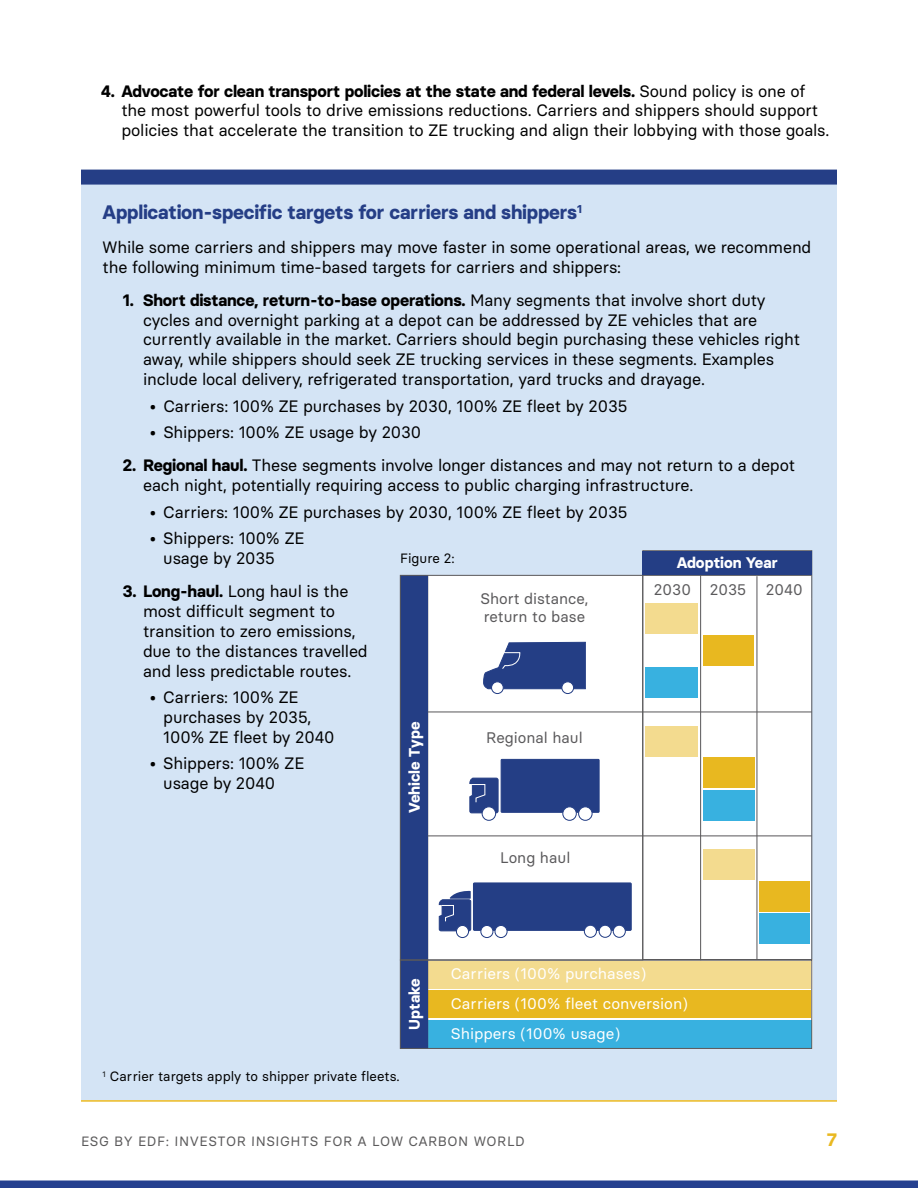
<style>
.page{position:relative;width:918px;height:1188px;background:#fff}
.page>*{position:absolute;margin:0;border:0;box-sizing:border-box;transform-origin:0 0}
.t1{font:700 19.5px "Basier Circle";letter-spacing:-.01em;color:#253e86}
.t2{font:700 18px "Basier Circle";color:#e9b820}
.t3{font:16.5px/19.8px "Basier Circle";letter-spacing:-.01em;color:#000}
.t4{font:15.3px/30.2px "Basier Circle";color:#fff}
.t5{font:15.3px/18.5px "Basier Circle";color:#5a595b}
.t6{font:700 15.3px "Basier Circle";color:#fff}
.t7{font:13.5px "Basier Circle";color:#000}
.t8{font:13.5px "Basier Circle";color:#5b5a5b}
.s1{font-weight:700}
</style>
<div class="page">
<div style="left:0;top:1180px;width:918px;height:8px;background:#25408f"></div>
<hr style="left:81px;top:1100px;width:756px;height:2px;background:#e9b820">
<div style="left:81px;top:185px;width:756px;height:915px;background:#d4e4f5"></div>
<div style="left:81px;top:170px;width:756px;height:15px;background:#253e86"></div>
<svg style="left:428px;top:960px;width:385px;height:89px;background:#f6ebc7"></svg>
<div style="left:400px;top:575px;width:250px;height:385px;background:#fff"></div>
<div style="left:643px;top:551px;width:168px;height:409px;background:#fff"></div>
<div style="left:428px;top:961px;width:383px;height:28px;background:#f3db8f"></div>
<div style="left:428px;top:991px;width:383px;height:27px;background:#e8b820"></div>
<div style="left:428px;top:1020px;width:384px;height:27px;background:#38b1e0"></div>
<div style="left:645px;top:726px;width:53px;height:30px;background:#f3db8f"></div>
<div style="left:703px;top:758px;width:52px;height:30px;background:#e8b820"></div>
<div style="left:703px;top:790px;width:52px;height:30px;background:#38b1e0"></div>
<div style="left:642px;top:550px;width:170px;height:410px;border:1px solid #5a595b"></div>
<div style="left:645px;top:604px;width:53px;height:30px;background:#f3db8f"></div>
<div style="left:703px;top:635px;width:51px;height:30px;background:#e8b820"></div>
<div style="left:645px;top:668px;width:53px;height:30px;background:#38b1e0"></div>
<div style="left:703px;top:849px;width:52px;height:30px;background:#f3db8f"></div>
<div style="left:759px;top:881px;width:51px;height:30px;background:#e8b820"></div>
<div style="left:759px;top:913px;width:51px;height:30px;background:#38b1e0"></div>
<hr style="left:700px;top:575px;width:1px;height:385px;background:#5a595b">
<hr style="left:756px;top:576px;width:1px;height:384px;background:#5a595b">
<hr style="left:427px;top:575px;width:1px;height:473px;background:#5a595b">
<hr style="left:643px;top:575px;width:169px;height:1px;background:#5a595b">
<div style="left:400px;top:575px;width:27px;height:473px;background:#243e85"></div>
<div style="left:400px;top:960px;width:412px;height:89px;border:1px solid #5a595b"></div>
<div style="left:400px;top:575px;width:243px;height:385px;border:1px solid #5a595b"></div>
<div style="left:643px;top:551px;width:169px;height:24px;background:#243e85"></div>
<hr style="left:428px;top:711px;width:384px;height:1px;background:#5a595b">
<hr style="left:428px;top:835px;width:384px;height:1px;background:#5a595b">
<svg style="left:483px;top:641px;width:103px;height:49px;background:#475d98"></svg>
<div style="left:492px;top:682px;width:11px;height:12px;background:#fff;border-radius:50%"></div>
<div style="left:491px;top:681px;width:13px;height:13px;border:1px solid #243e85;border-radius:50%"></div>
<div style="left:562px;top:682px;width:12px;height:12px;background:#fff;border-radius:50%"></div>
<div style="left:561px;top:681px;width:13px;height:13px;border:1px solid #243e85;border-radius:50%"></div>
<div style="left:482px;top:806px;width:14px;height:15px;border:1px solid #243e85;border-radius:50%"></div>
<div style="left:501px;top:759px;width:98px;height:53px;background:#243e85"></div>
<div style="left:501px;top:759px;width:99px;height:54px;border:1px solid #243e85"></div>
<svg style="left:469px;top:777px;width:30px;height:37px"></svg>
<div style="left:563px;top:807px;width:13px;height:13px;background:#fff;border-radius:50%"></div>
<div style="left:562px;top:806px;width:15px;height:15px;border:1px solid #243e85;border-radius:50%"></div>
<div style="left:579px;top:807px;width:13px;height:13px;background:#fff;border-radius:50%"></div>
<div style="left:578px;top:806px;width:15px;height:15px;border:1px solid #243e85;border-radius:50%"></div>
<svg style="left:450px;top:891px;width:21px;height:8px"></svg>
<div style="left:456px;top:925px;width:13px;height:13px;border:1px solid #243e85;border-radius:50%"></div>
<div style="left:473px;top:883px;width:158px;height:47px;background:#243e85"></div>
<div style="left:473px;top:882px;width:159px;height:49px;border:1px solid #243e85"></div>
<svg style="left:438px;top:899px;width:34px;height:33px"></svg>
<div style="left:481px;top:925px;width:12px;height:13px;background:#fff;border-radius:50%"></div>
<div style="left:480px;top:925px;width:13px;height:13px;border:1px solid #243e85;border-radius:50%"></div>
<div style="left:495px;top:925px;width:12px;height:13px;background:#fff;border-radius:50%"></div>
<div style="left:494px;top:925px;width:14px;height:13px;border:1px solid #243e85;border-radius:50%"></div>
<div style="left:599px;top:925px;width:12px;height:12px;background:#fff;border-radius:50%"></div>
<div style="left:599px;top:925px;width:13px;height:13px;border:1px solid #243e85;border-radius:50%"></div>
<div style="left:613px;top:925px;width:12px;height:12px;background:#fff;border-radius:50%"></div>
<div style="left:613px;top:925px;width:13px;height:13px;border:1px solid #243e85;border-radius:50%"></div>
<div style="left:584px;top:925px;width:12px;height:12px;background:#fff;border-radius:50%"></div>
<div style="left:584px;top:925px;width:13px;height:13px;border:1px solid #243e85;border-radius:50%"></div>
<p class="t3" style="left:121px;top:81px;width:710px;text-indent:-20px"><span class="s1">4. Advocate for clean transport policies at the state and federal levels.</span> Sound policy is one of the most powerful tools to drive emissions reductions. Carriers and shippers should support policies that accelerate the transition to ZE trucking and align their lobbying with those goals.</p>
<p class="t1" style="left:103px;top:200px;width:481px">Application-specific targets for carriers and shippers<sup>1</sup></p>
<p class="t3" style="left:103px;top:237px;width:710px">While some carriers and shippers may move faster in some operational areas, we recommend the following minimum time-based targets for carriers and shippers:</p>
<p class="t3" style="left:143px;top:290px;width:658px;text-indent:-20px"><span class="s1">1. Short distance, return-to-base operations.</span> Many segments that involve short duty cycles and overnight parking at a depot can be addressed by ZE vehicles that are currently available in the market. Carriers should begin purchasing these vehicles right away, while shippers should seek ZE trucking services in these segments. Examples include local delivery, refrigerated transportation, yard trucks and drayage.</p>
<p class="t3" style="left:150px;top:396px;width:479px">• Carriers: 100% ZE purchases by 2030, 100% ZE fleet by 2035</p>
<p class="t3" style="left:150px;top:422px;width:273px">• Shippers: 100% ZE usage by 2030</p>
<p class="t3" style="left:143px;top:455px;width:654px;text-indent:-20px"><span class="s1">2. Regional haul.</span> These segments involve longer distances and may not return to a depot each night, potentially requiring access to public charging infrastructure.</p>
<p class="t3" style="left:150px;top:502px;width:479px">• Carriers: 100% ZE purchases by 2030, 100% ZE fleet by 2035</p>
<p class="t3" style="left:163px;top:528px;width:143px;text-indent:-13px">• Shippers: 100% ZE usage by 2035</p>
<p class="t3" style="left:143px;top:581px;width:226px;text-indent:-20px"><span class="s1">3. Long-haul.</span> Long haul is the most difficult segment to transition to zero emissions, due to the distances travelled and less predictable routes.</p>
<p class="t3" style="left:163px;top:687px;width:173px;text-indent:-13px">• Carriers: 100% ZE purchases by 2035,<br>100% ZE fleet by 2040</p>
<p class="t3" style="left:163px;top:753px;width:143px;text-indent:-13px">• Shippers: 100% ZE usage by 2040</p>
<p class="t7" style="left:400px;top:550px;width:56px">Figure 2:</p>
<p class="t6" style="left:677px;top:553px;width:102px">Adoption Year</p>
<p class="t5" style="left:654px;top:580px;width:94px">2030 2035</p>
<p class="t5" style="left:766px;top:580px;width:38px">2040</p>
<p class="t5" style="left:480px;top:589px;width:110px">Short distance, return to base</p>
<p class="t6" style="left:405px;top:813px;width:93px;rotate:-90deg">Vehicle Type</p>
<p class="t5" style="left:486px;top:728px;width:98px">Regional haul</p>
<p class="t5" style="left:500px;top:848px;width:71px">Long haul</p>
<p class="t6" style="left:405px;top:1030px;width:53px;rotate:-90deg">Uptake</p>
<p class="t7" style="left:103px;top:1068px;width:299px"><sup>1</sup> Carrier targets apply to shipper private fleets.</p>
<p class="t4" style="left:451px;top:958px;width:197px">Carriers (100% purchases)</p>
<p class="t4" style="left:451px;top:988px;width:239px">Carriers (100% fleet conversion)<br>Shippers (100% usage)</p>
<p class="t8" style="left:81px;top:1133px;width:445px">ESG BY EDF: INVESTOR INSIGHTS FOR A LOW CARBON WORLD</p>
<p class="t2" style="left:827px;top:1129px;width:11px">7</p>
</div>
